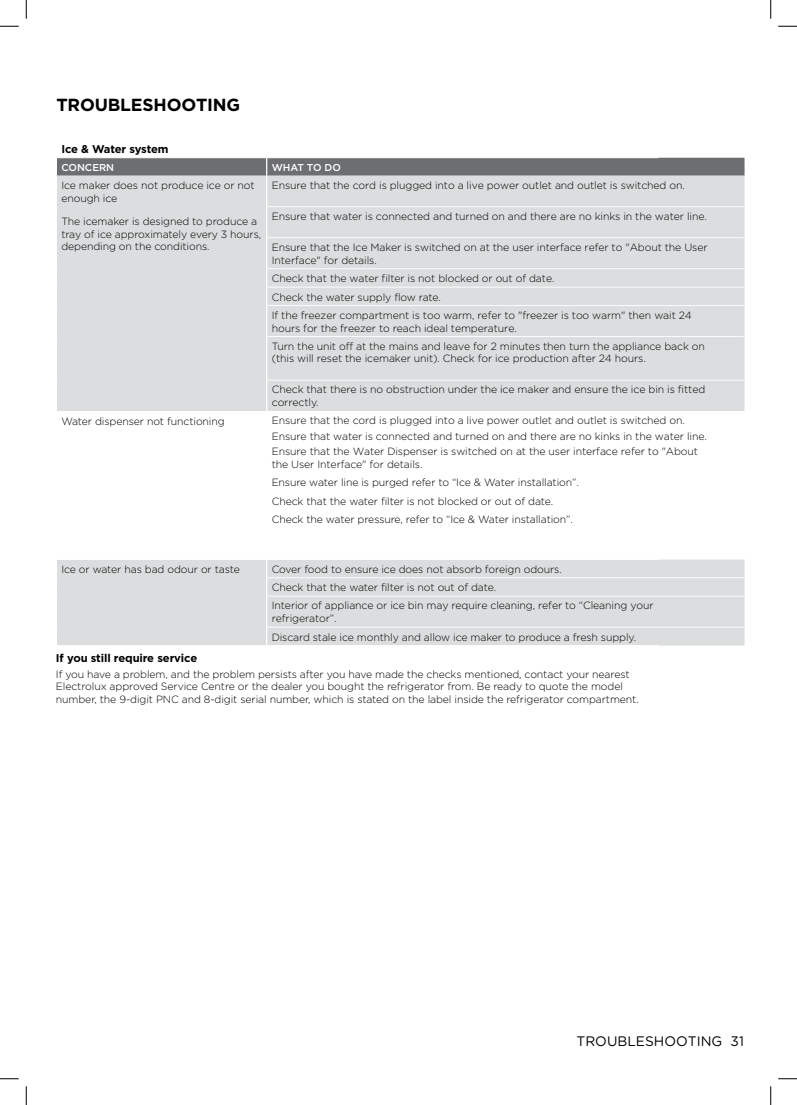
<style>
.page{position:relative;width:797px;height:1105px;background:#fff}
.page>*{position:absolute;margin:0;border:0;box-sizing:border-box;transform-origin:0 0}
.t1{font:700 17.5px "Gotham";letter-spacing:-.01em;color:#000}
.t2{font:13.75px "Gotham Rounded";color:#000}
.t3{font:700 11.25px "Gotham";letter-spacing:-.01em;color:#000}
.t4{font:300 10.5px/12.6px "Gotham";letter-spacing:-.01em;color:#000}
.t5{font:500 10px "Gotham";color:#fff}
</style>
<div class="page">
<svg style="left:0;top:25px;width:19px;height:2px"></svg>
<svg style="left:778px;top:25px;width:19px;height:2px"></svg>
<svg style="left:0;top:1078px;width:19px;height:1px"></svg>
<svg style="left:778px;top:1078px;width:19px;height:1px"></svg>
<svg style="left:25px;top:0;width:2px;height:19px"></svg>
<svg style="left:25px;top:1086px;width:2px;height:19px"></svg>
<svg style="left:770px;top:0;width:1px;height:19px"></svg>
<svg style="left:770px;top:1086px;width:1px;height:19px"></svg>
<div style="left:57px;top:176px;width:687px;height:470px;background:#dcddde"></div>
<svg style="left:57px;top:411px;width:687px;height:148px"></svg>
<hr style="left:56px;top:645px;width:211px;height:1px;background:#fff">
<svg style="left:56px;top:158px;width:688px;height:18px;background:#727376"></svg>
<hr style="left:266px;top:176px;width:1px;height:31px;background:#fff">
<hr style="left:266px;top:207px;width:1px;height:31px;background:#fff">
<hr style="left:266px;top:238px;width:1px;height:31px;background:#fff">
<svg style="left:266px;top:269px;width:1px;height:37px"></svg>
<hr style="left:266px;top:306px;width:1px;height:31px;background:#fff">
<hr style="left:266px;top:337px;width:1px;height:43px;background:#fff">
<hr style="left:266px;top:380px;width:1px;height:31px;background:#fff">
<hr style="left:267px;top:206px;width:477px;height:1px;background:#fff">
<hr style="left:267px;top:237px;width:477px;height:1px;background:#fff">
<hr style="left:267px;top:268px;width:477px;height:1px;background:#fff">
<hr style="left:267px;top:287px;width:477px;height:1px;background:#fff">
<hr style="left:267px;top:305px;width:477px;height:1px;background:#fff">
<hr style="left:267px;top:336px;width:476px;height:1px;background:#fff">
<hr style="left:267px;top:380px;width:477px;height:1px;background:#fff">
<svg style="left:266px;top:560px;width:1px;height:36px"></svg>
<hr style="left:266px;top:596px;width:1px;height:31px;background:#fff">
<svg style="left:266px;top:627px;width:1px;height:18px"></svg>
<hr style="left:267px;top:577px;width:477px;height:1px;background:#fff">
<hr style="left:267px;top:596px;width:477px;height:1px;background:#fff">
<hr style="left:267px;top:627px;width:477px;height:1px;background:#fff">
<hr style="left:267px;top:645px;width:391px;height:1px;background:#fff">
<hr style="left:56px;top:559px;width:211px;height:1px;background:#fff">
<hr style="left:267px;top:442px;width:390px;height:1px;background:#fff">
<hr style="left:267px;top:473px;width:390px;height:1px;background:#fff">
<hr style="left:267px;top:504px;width:390px;height:1px;background:#fff">
<hr style="left:267px;top:522px;width:390px;height:1px;background:#fff">
<hr style="left:267px;top:541px;width:390px;height:1px;background:#fff">
<hr style="left:267px;top:559px;width:391px;height:1px;background:#fff">
<h1 class="t1" style="left:56px;top:93px;width:185px">TROUBLESHOOTING</h1>
<p class="t3" style="left:61px;top:141px;width:109px">Ice &amp; Water system</p>
<p class="t5" style="left:61px;top:161px;width:54px">CONCERN</p>
<p class="t5" style="left:272px;top:161px;width:71px">WHAT TO DO</p>
<p class="t4" style="left:61px;top:179px;width:195px">Ice maker does not produce ice or not enough ice</p>
<p class="t4" style="left:61px;top:215px;width:201px">The icemaker is designed to produce a tray of ice approximately every 3 hours, depending on the conditions.</p>
<p class="t4" style="left:272px;top:179px;width:414px">Ensure that the cord is plugged into a live power outlet and outlet is switched on.</p>
<p class="t4" style="left:272px;top:210px;width:436px">Ensure that water is connected and turned on and there are no kinks in the water line.</p>
<p class="t4" style="left:272px;top:241px;width:437px">Ensure that the Ice Maker is switched on at the user interface refer to "About the User<br>Interface" for details.</p>
<p class="t4" style="left:272px;top:269px;width:422px;line-height:18.5px">Check that the water filter is not blocked or out of date.<br>Check the water supply flow rate.<br>If the freezer compartment is too warm, refer to "freezer is too warm" then wait 24</p>
<p class="t4" style="left:272px;top:319px;width:434px;line-height:18px">hours for the freezer to reach ideal temperature.<br>Turn the unit off at the mains and leave for 2 minutes then turn the appliance back on</p>
<p class="t4" style="left:272px;top:352px;width:375px">(this will reset the icemaker unit). Check for ice production after 24 hours.</p>
<p class="t4" style="left:272px;top:383px;width:435px">Check that there is no obstruction under the ice maker and ensure the ice bin is fitted correctly.</p>
<p class="t4" style="left:61px;top:414px;width:165px">Water dispenser not functioning</p>
<p class="t4" style="left:272px;top:412px;width:436px;line-height:16.1px">Ensure that the cord is plugged into a live power outlet and outlet is switched on.<br>Ensure that water is connected and turned on and there are no kinks in the water line.</p>
<p class="t4" style="left:272px;top:445px;width:428px">Ensure that the Water Dispenser is switched on at the user interface refer to "About the User Interface" for details.</p>
<p class="t4" style="left:272px;top:473px;width:308px;line-height:18.4px">Ensure water line is purged refer to “Ice &amp; Water installation”.<br>Check that the water filter is not blocked or out of date.<br>Check the water pressure, refer to “Ice &amp; Water installation”.</p>
<p class="t4" style="left:61px;top:562px;width:180px">Ice or water has bad odour or taste</p>
<p class="t4" style="left:272px;top:560px;width:383px;line-height:18.2px">Cover food to ensure ice does not absorb foreign odours.<br>Check that the water filter is not out of date.<br>Interior of appliance or ice bin may require cleaning, refer to “Cleaning your</p>
<p class="t4" style="left:272px;top:609px;width:366px;line-height:18.6px">refrigerator”.<br>Discard stale ice monthly and allow ice maker to produce a fresh supply.</p>
<p class="t3" style="left:56px;top:650px;width:143px">If you still require service</p>
<p class="t4" style="left:56px;top:667px;width:584px">If you have a problem, and the problem persists after you have made the checks mentioned, contact your nearest<br>Electrolux approved Service Centre or the dealer you bought the refrigerator from. Be ready to quote the model number, the 9-digit PNC and 8-digit serial number, which is stated on the label inside the refrigerator compartment.</p>
<h2 class="t2" style="left:576px;top:1032px;width:169px">TROUBLESHOOTING 31</h2>
</div>
